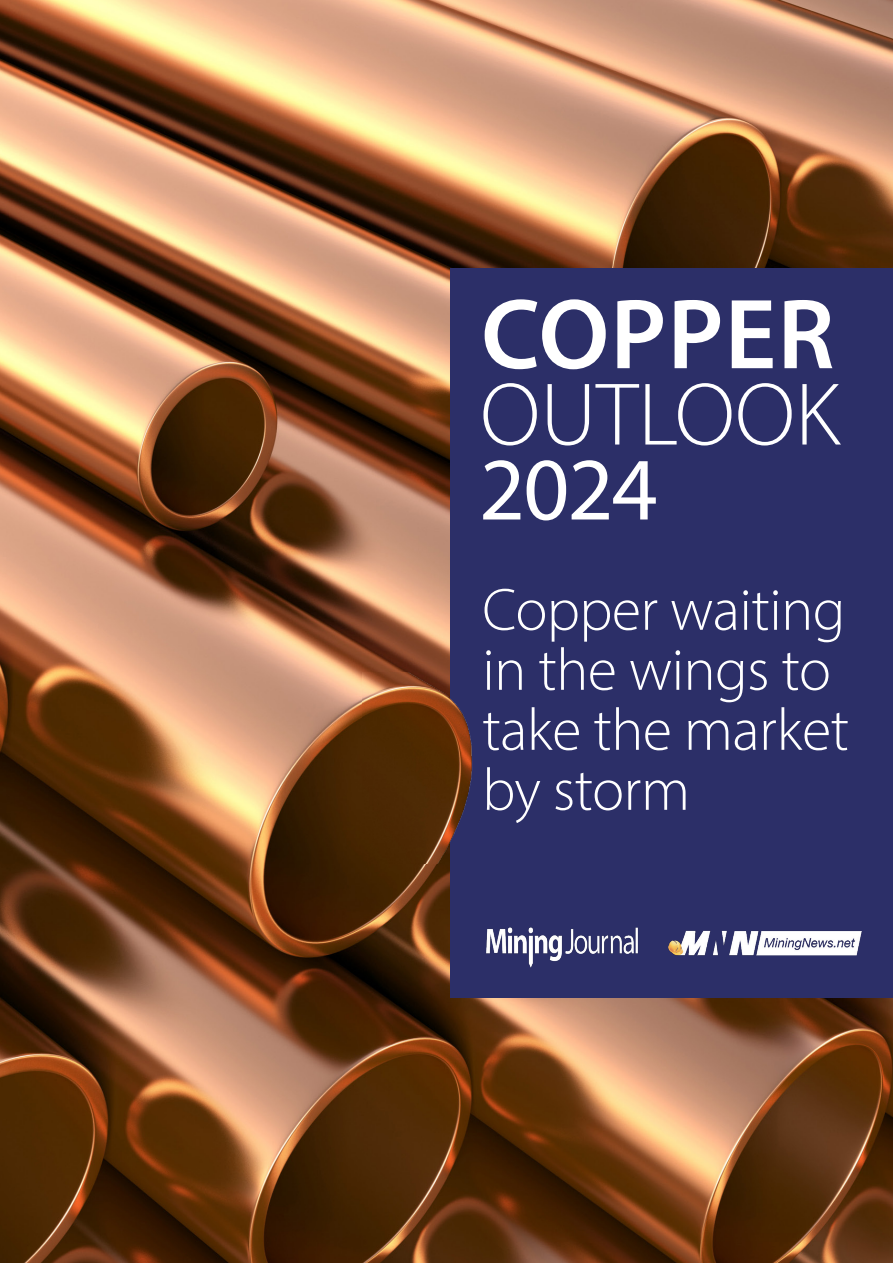
<style>
.page{position:relative;width:893px;height:1263px;background:#fff}
.page>*{position:absolute;margin:0;border:0;box-sizing:border-box;transform-origin:0 0}
.t1{font:600 100.5px "Myriad Pro";letter-spacing:.01em;color:#fff}
.t2{font:300 89.7px "Myriad Pro";color:#fff}
.t3{font:89.7px "Myriad Pro";color:#fff}
.t4{font:300 60px/60px "Myriad Pro";letter-spacing:-.01em;color:#fff}
</style>
<div class="page">
<img style="left:0;top:0;width:893px;height:1263px">
<div style="left:450px;top:268px;width:443px;height:730px;background:#2c2f68"></div>
<img style="left:486px;top:927px;width:152px;height:41px">
<img style="left:668px;top:930px;width:194px;height:26px">
<img style="left:363px;top:673px;width:110px;height:191px">
<h1 class="t1" style="left:481px;top:270px;width:355px">COPPER</h1>
<h2 class="t2" style="left:480px;top:361px;width:361px">OUTLOOK</h2>
<h2 class="t3" style="left:479px;top:434px;width:180px">2024</h2>
<p class="t4" style="left:482px;top:579px;width:368px">Copper waiting in the wings to take the market by storm</p>
</div>
